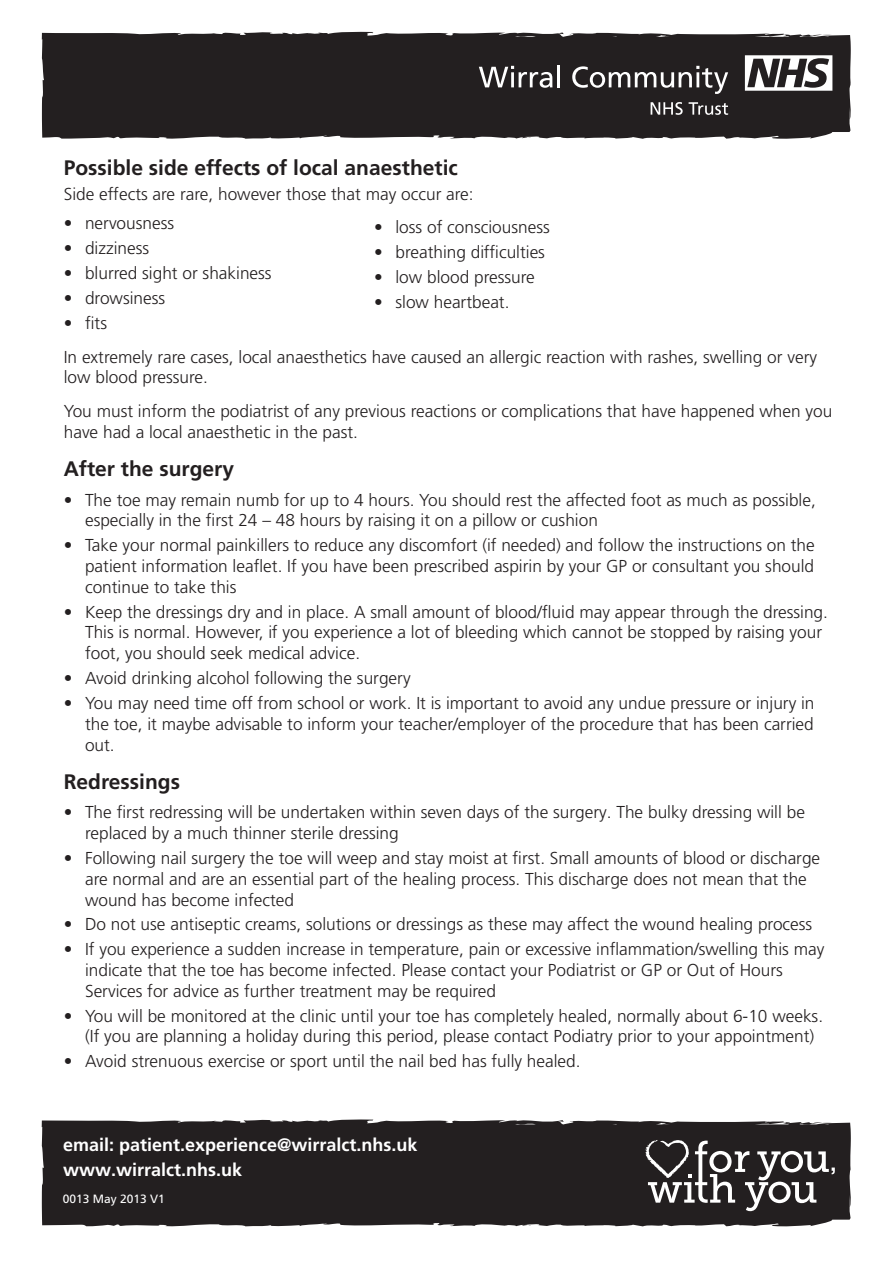
<style>
.page{position:relative;width:893px;height:1263px;background:#fff}
.page>*{position:absolute;margin:0;border:0;box-sizing:border-box;transform-origin:0 0}
.t1{font:700 21px "Frutiger LT Pro";color:#231f20}
.t2{font:700 18px "Frutiger LT Pro";color:#fff}
.bullets{font:300 17.25px/20.7px "Frutiger LT Pro";color:#231f20}
.t3{font:12px "Frutiger LT Pro";color:#fff}
</style>
<div class="page">
<div style="left:42px;top:31px;width:809px;height:108px;background:#231f20"></div>
<svg style="left:479px;top:66px;width:73px;height:22px"></svg>
<hr style="left:557px;top:65px;width:3px;height:22px;background:#fff">
<svg style="left:572px;top:66px;width:156px;height:28px;background:#535050"></svg>
<svg style="left:745px;top:55px;width:87px;height:36px"></svg>
<svg style="left:651px;top:102px;width:32px;height:13px"></svg>
<svg style="left:689px;top:102px;width:39px;height:13px"></svg>
<div style="left:42px;top:1119px;width:809px;height:108px;background:#231f20"></div>
<svg style="left:645px;top:1140px;width:190px;height:71px"></svg>
<p class="t1" style="left:64px;top:156px;width:396px">Possible side effects of local anaesthetic</p>
<p class="bullets" style="left:64px;top:184px;width:411px">Side effects are rare, however those that may occur are:</p>
<p class="bullets" style="left:64px;top:213px;width:112px">• nervousness</p>
<p class="bullets" style="left:64px;top:238px;width:87px">• dizziness</p>
<p class="bullets" style="left:64px;top:263px;width:209px">• blurred sight or shakiness</p>
<p class="bullets" style="left:64px;top:288px;width:103px">• drowsiness</p>
<p class="bullets" style="left:64px;top:313px;width:45px">• fits</p>
<p class="bullets" style="left:64px;top:346px;width:755px">In extremely rare cases, local anaesthetics have caused an allergic reaction with rashes, swelling or very low blood pressure.</p>
<p class="bullets" style="left:64px;top:400px;width:770px;line-height:21.6px">You must inform the podiatrist of any previous reactions or complications that have happened when you have had a local anaesthetic in the past.</p>
<p class="t1" style="left:64px;top:457px;width:172px">After the surgery</p>
<p class="bullets" style="left:85px;top:489px;width:732px;text-indent:-21px">• The toe may remain numb for up to 4 hours. You should rest the affected foot as much as possible, especially in the first 24 – 48 hours by raising it on a pillow or cushion</p>
<p class="bullets" style="left:85px;top:535px;width:731px;text-align:justify;text-indent:-21px">• Take your normal painkillers to reduce any discomfort (if needed) and follow the instructions on the patient information leaflet. If you have been prescribed aspirin by your GP or consultant you should continue to take this</p>
<p class="bullets" style="left:85px;top:601px;width:744px;text-indent:-21px">• Keep the dressings dry and in place. A small amount of blood/fluid may appear through the dressing.<br>This is normal. However, if you experience a lot of bleeding which cannot be stopped by raising your foot, you should seek medical advice.</p>
<p class="bullets" style="left:64px;top:668px;width:348px">• Avoid drinking alcohol following the surgery</p>
<p class="bullets" style="left:85px;top:692px;width:731px;line-height:21.1px;text-align:justify;text-indent:-21px">• You may need time off from school or work. It is important to avoid any undue pressure or injury in the toe, it maybe advisable to inform your teacher/employer of the procedure that has been carried out.</p>
<p class="t1" style="left:64px;top:770px;width:118px">Redressings</p>
<p class="bullets" style="left:85px;top:802px;width:721px;text-indent:-21px">• The first redressing will be undertaken within seven days of the surgery. The bulky dressing will be replaced by a much thinner sterile dressing</p>
<p class="bullets" style="left:85px;top:848px;width:737px;text-indent:-21px">• Following nail surgery the toe will weep and stay moist at first. Small amounts of blood or discharge are normal and are an essential part of the healing process. This discharge does not mean that the wound has become infected</p>
<p class="bullets" style="left:64px;top:914px;width:750px">• Do not use antiseptic creams, solutions or dressings as these may affect the wound healing process</p>
<p class="bullets" style="left:85px;top:939px;width:741px;text-indent:-21px">• If you experience a sudden increase in temperature, pain or excessive inflammation/swelling this may indicate that the toe has become infected. Please contact your Podiatrist or GP or Out of Hours<br>Services for advice as further treatment may be required</p>
<p class="bullets" style="left:85px;top:1005px;width:740px;text-indent:-21px">• You will be monitored at the clinic until your toe has completely healed, normally about 6-10 weeks. (If you are planning a holiday during this period, please contact Podiatry prior to your appointment)</p>
<p class="bullets" style="left:64px;top:1051px;width:518px">• Avoid strenuous exercise or sport until the nail bed has fully healed.</p>
<p class="bullets" style="left:374px;top:217px;width:177px">• loss of consciousness</p>
<p class="bullets" style="left:374px;top:242px;width:172px">• breathing difficulties</p>
<p class="bullets" style="left:374px;top:267px;width:162px">• low blood pressure</p>
<p class="bullets" style="left:374px;top:292px;width:137px">• slow heartbeat.</p>
<p class="t2" style="left:63px;top:1134px;width:356px">email: patient.experience@wirralct.nhs.uk</p>
<p class="t2" style="left:63px;top:1159px;width:181px">www.wirralct.nhs.uk</p>
<p class="t3" style="left:63px;top:1192px;width:104px">0013 May 2013 V1</p>
</div>
